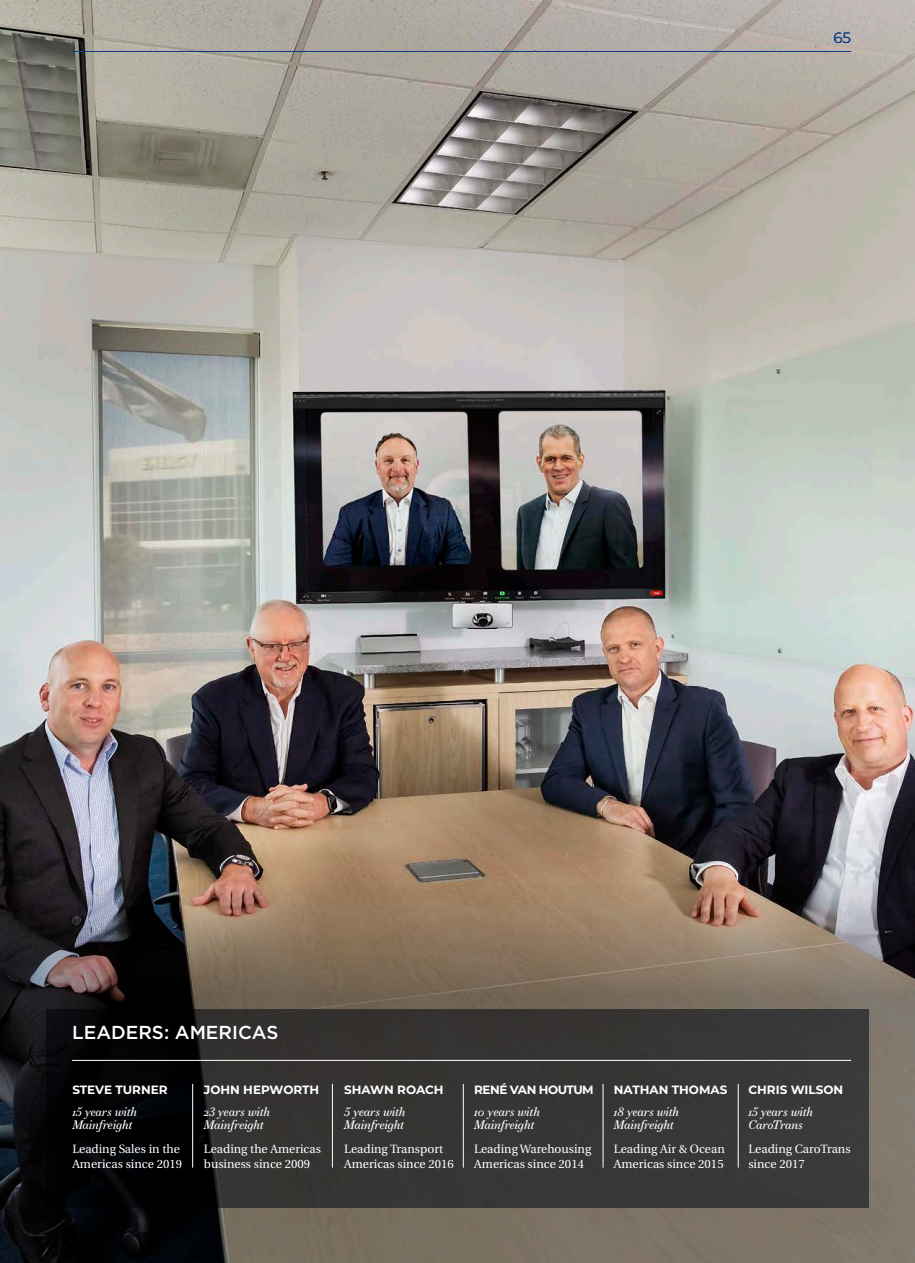
<style>
.page{position:relative;width:915px;height:1263px;background:#fff}
.page>*{position:absolute;margin:0;border:0;box-sizing:border-box;transform-origin:0 0}
.t1{font:500 18.75px "Gotham";color:#fff}
.t2{font:15px "Montserrat";color:#0f3f85}
.t3{font:12px/15px "Utopia";color:#fff}
.t4{font:italic 12px/13.5px "Essonnes Text";letter-spacing:-.02em;color:#fff}
.t5{font:700 12px "Montserrat";color:#fff}
.t6{font:700 12px "Montserrat";letter-spacing:-.04em;color:#fff}
</style>
<div class="page">
<img style="left:0;top:0;width:914px;height:884px">
<svg style="left:0;top:884px;width:914px;height:379px;background:#6b5e52"></svg>
<svg style="left:46px;top:1009px;width:822px;height:199px;background:#2c2b2b"></svg>
<hr style="left:72px;top:1060px;width:778px;height:1px;background:#fff">
<hr style="left:192px;top:1084px;width:1px;height:84px;background:#fff">
<hr style="left:332px;top:1084px;width:1px;height:84px;background:#fff">
<hr style="left:463px;top:1084px;width:1px;height:84px;background:#fff">
<hr style="left:602px;top:1084px;width:1px;height:84px;background:#fff">
<hr style="left:737px;top:1084px;width:1px;height:84px;background:#fff">
<hr style="left:72px;top:51px;width:778px;height:1px;background:#0f3f85">
<p class="t2" style="left:833px;top:27px;width:19px">65</p>
<h1 class="t1" style="left:72px;top:1021px;width:208px">LEADERS: AMERICAS</h1>
<p class="t5" style="left:72px;top:1081px;width:97px">STEVE TURNER</p>
<p class="t4" style="left:72px;top:1104px;width:66px">15 years with<br>Mainfreight</p>
<p class="t3" style="left:72px;top:1141px;width:111px">Leading Sales in the<br>Americas since 2019</p>
<p class="t5" style="left:204px;top:1081px;width:117px">JOHN HEPWORTH</p>
<p class="t4" style="left:204px;top:1104px;width:68px">23 years with<br>Mainfreight</p>
<p class="t3" style="left:204px;top:1141px;width:119px">Leading the Americas business since 2009</p>
<p class="t5" style="left:344px;top:1081px;width:101px">SHAWN ROACH</p>
<p class="t4" style="left:344px;top:1104px;width:63px">5 years with<br>Mainfreight</p>
<p class="t3" style="left:344px;top:1141px;width:111px">Leading Transport<br>Americas since 2016</p>
<p class="t6" style="left:474px;top:1081px;width:121px">RENÉ VAN HOUTUM</p>
<p class="t4" style="left:474px;top:1104px;width:67px">10 years with<br>Mainfreight</p>
<p class="t3" style="left:474px;top:1141px;width:118px">Leading Warehousing<br>Americas since 2014</p>
<p class="t5" style="left:613px;top:1081px;width:115px">NATHAN THOMAS</p>
<p class="t4" style="left:613px;top:1104px;width:67px">18 years with<br>Mainfreight</p>
<p class="t3" style="left:613px;top:1141px;width:112px">Leading Air &amp; Ocean<br>Americas since 2015</p>
<p class="t5" style="left:748px;top:1081px;width:96px">CHRIS WILSON</p>
<p class="t4" style="left:748px;top:1104px;width:66px">15 years with<br>CaroTrans</p>
<p class="t3" style="left:748px;top:1141px;width:104px">Leading CaroTrans since 2017</p>
</div>
